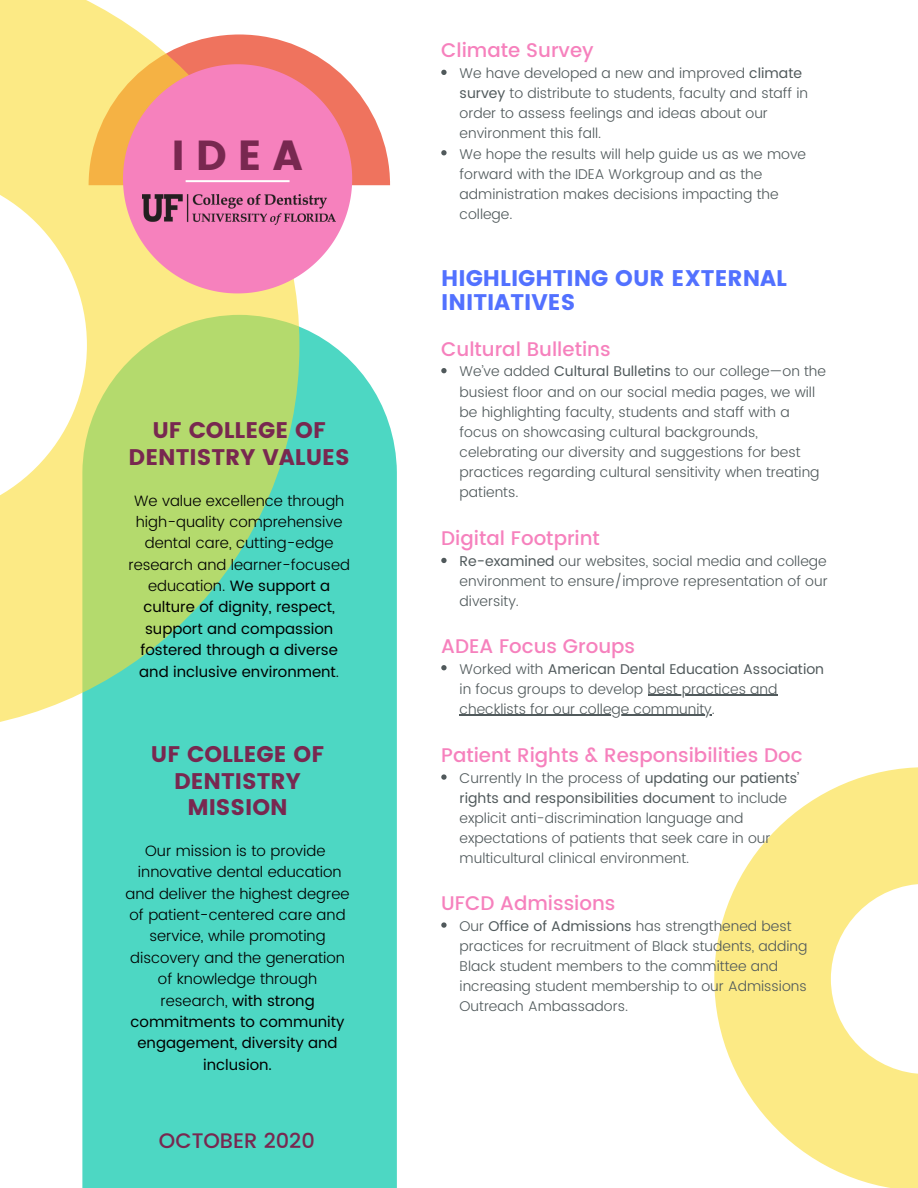
<style>
.page{position:relative;width:918px;height:1188px;background:#fff}
.page>*{position:absolute;margin:0;border:0;box-sizing:border-box;transform-origin:0 0}
.t1{font:42px "Poppins";color:#782850}
.t2{font:22.5px/26.4px "Poppins";color:#782850;text-align:center}
.t3{font:22.5px/24.3px "Poppins";color:#5271ff}
.t4{font:500 21px "Poppins";color:#782850}
.t5{font:500 19.8px "Poppins";color:#f681bd}
.t6{font:300 15px/21.3px "Poppins";color:#000;text-align:center}
.t7{font:300 14.1px/20.1px "Poppins";color:#50595b}
.s1{font-weight:400}
</style>
<div class="page">
<svg style="left:82px;top:327px;width:315px;height:861px;background:#58d9c6"></svg>
<svg style="left:300px;top:47px;width:90px;height:138px"></svg>
<svg style="left:0;top:0;width:300px;height:732px"></svg>
<svg style="left:123px;top:64px;width:229px;height:229px;background:#f691b0"></svg>
<svg style="left:714px;top:767px;width:204px;height:421px;fill:#fcea85"></svg>
<svg style="left:441px;top:70px;width:6px;height:5px"></svg>
<svg style="left:441px;top:150px;width:6px;height:5px"></svg>
<svg style="left:441px;top:368px;width:6px;height:5px"></svg>
<svg style="left:441px;top:558px;width:6px;height:5px"></svg>
<svg style="left:441px;top:665px;width:6px;height:5px"></svg>
<hr style="left:648px;top:695px;width:130px;height:1px;background:#50595b">
<hr style="left:460px;top:715px;width:252px;height:1px;background:#50595b">
<svg style="left:441px;top:774px;width:6px;height:6px"></svg>
<svg style="left:441px;top:922px;width:6px;height:6px"></svg>
<img style="left:142px;top:194px;width:194px;height:31px">
<svg style="left:186px;top:180px;width:104px;height:2px"></svg>
<h1 class="t1" style="left:172px;top:131px;width:133px">IDEA</h1>
<h2 class="t2" style="left:129px;top:417px;width:223px">UF COLLEGE OF<br>DENTISTRY VALUES</h2>
<p class="t6" style="left:128px;top:490px;width:223px">We value excellence through high-quality comprehensive dental care, cutting-edge research and learner-focused education. <span class="s1">We support a culture of dignity, respect, support and compassion fostered through a diverse and inclusive environment</span>.</p>
<h2 class="t2" style="left:151px;top:741px;width:175px">UF COLLEGE OF<br>DENTISTRY<br>MISSION</h2>
<p class="t6" style="left:126px;top:840px;width:226px">Our mission is to provide innovative dental education and deliver the highest degree of patient-centered care and service, while promoting discovery and the generation of knowledge through research, <span class="s1">with strong commitments to community engagement, diversity and inclusion.</span></p>
<h3 class="t4" style="left:159px;top:1128px;width:157px">OCTOBER 2020</h3>
<h3 class="t5" style="left:441px;top:39px;width:154px">Climate Survey</h3>
<p class="t7" style="left:460px;top:63px;width:350px">We have developed a new and improved <span class="s1">climate survey</span> to distribute to students, faculty and staff in order to assess feelings and ideas about our environment this fall.<br>We hope the results will help guide us as we move forward with the IDEA Workgroup and as the administration makes decisions impacting the college.</p>
<h2 class="t3" style="left:441px;top:266px;width:347px">HIGHLIGHTING OUR EXTERNAL<br>INITIATIVES</h2>
<h3 class="t5" style="left:441px;top:337px;width:171px">Cultural Bulletins</h3>
<p class="t7" style="left:460px;top:362px;width:368px">We’ve added <span class="s1">Cultural Bulletins</span> to our college—on the busiest floor and on our social media pages, we will be highlighting faculty, students and staff with a focus on showcasing cultural backgrounds, celebrating our diversity and suggestions for best practices regarding cultural sensitivity when treating patients.</p>
<h3 class="t5" style="left:441px;top:527px;width:160px">Digital Footprint</h3>
<p class="t7" style="left:460px;top:551px;width:370px;text-align:justify"><span class="s1">Re-examined</span> our websites, social media and college environment to ensure/improve representation of our diversity.</p>
<h3 class="t5" style="left:441px;top:634px;width:195px">ADEA Focus Groups</h3>
<p class="t7" style="left:460px;top:659px;width:366px">Worked with <span class="s1">American Dental Education Association </span>in focus groups to develop best practices and checklists for our college community.</p>
<h3 class="t5" style="left:441px;top:744px;width:363px">Patient Rights &amp; Responsibilities Doc</h3>
<p class="t7" style="left:460px;top:768px;width:341px">Currently In the process of <span class="s1">updating our patients’ rights and responsibilities document</span> to include explicit anti-discrimination language and expectations of patients that seek care in our multicultural clinical environment.</p>
<h3 class="t5" style="left:441px;top:892px;width:176px">UFCD Admissions</h3>
<p class="t7" style="left:460px;top:916px;width:349px">Our <span class="s1">Office of Admissions</span> has strengthened best practices for recruitment of Black students, adding Black student members to the committee and increasing student membership to our Admissions Outreach Ambassadors.</p>
</div>
